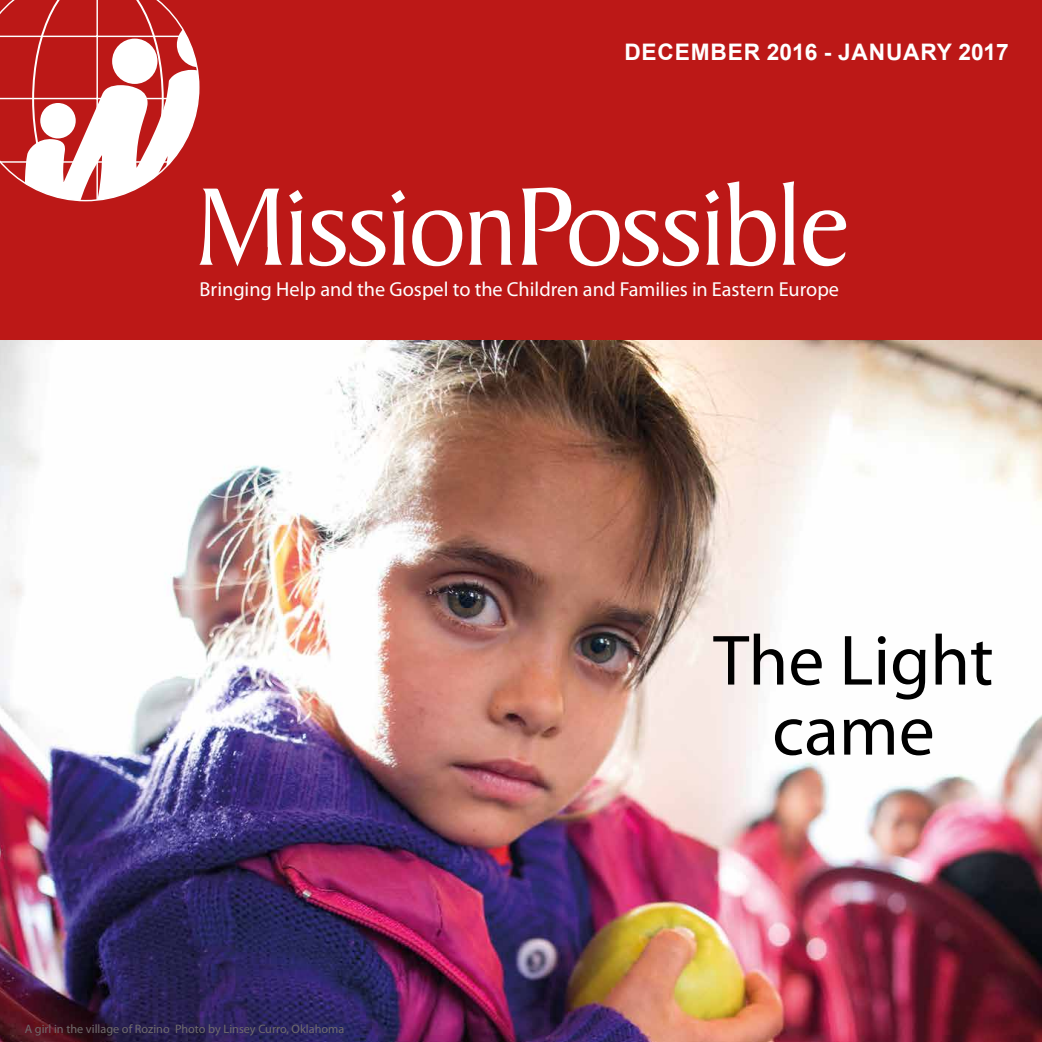
<style>
.page{position:relative;width:1042px;height:1042px;background:#fff}
.page>*{position:absolute;margin:0;border:0;box-sizing:border-box;transform-origin:0 0}
.t1{font:71.75px/70px "Myriad Pro";color:#000;text-align:center}
.t2{font:700 22.75px "Arial";letter-spacing:.035em;color:#fff}
.t3{font:20.3px "Myriad Pro";color:#fff}
.t4{font:12.25px "Myriad Pro";color:#6f6b6c}
</style>
<div class="page">
<img style="left:0;top:339px;width:1042px;height:703px">
<div style="left:0;top:0;width:1042px;height:339px;background:#bc1817"></div>
<svg style="left:782px;top:181px;width:14px;height:84px"></svg>
<svg style="left:803px;top:210px;width:43px;height:56px"></svg>
<svg style="left:727px;top:181px;width:49px;height:85px"></svg>
<svg style="left:705px;top:190px;width:14px;height:75px"></svg>
<svg style="left:469px;top:210px;width:43px;height:55px"></svg>
<svg style="left:521px;top:187px;width:178px;height:79px"></svg>
<svg style="left:412px;top:210px;width:50px;height:56px"></svg>
<svg style="left:309px;top:210px;width:76px;height:56px"></svg>
<svg style="left:391px;top:190px;width:15px;height:75px"></svg>
<svg style="left:0;top:0;width:282px;height:266px"></svg>
<svg style="left:289px;top:190px;width:14px;height:75px"></svg>
<p class="t2" style="left:624px;top:36px;width:386px">DECEMBER 2016 - JANUARY 2017</p>
<p class="t3" style="left:200px;top:276px;width:641px">Bringing Help and the Gospel to the Children and Families in Eastern Europe</p>
<p class="t4" style="left:25px;top:1021px;width:321px">A girl in the village of Rozino Photo by Linsey Curro, Oklahoma</p>
<h1 class="t1" style="left:713px;top:624px;width:282px">The Light came</h1>
</div>
